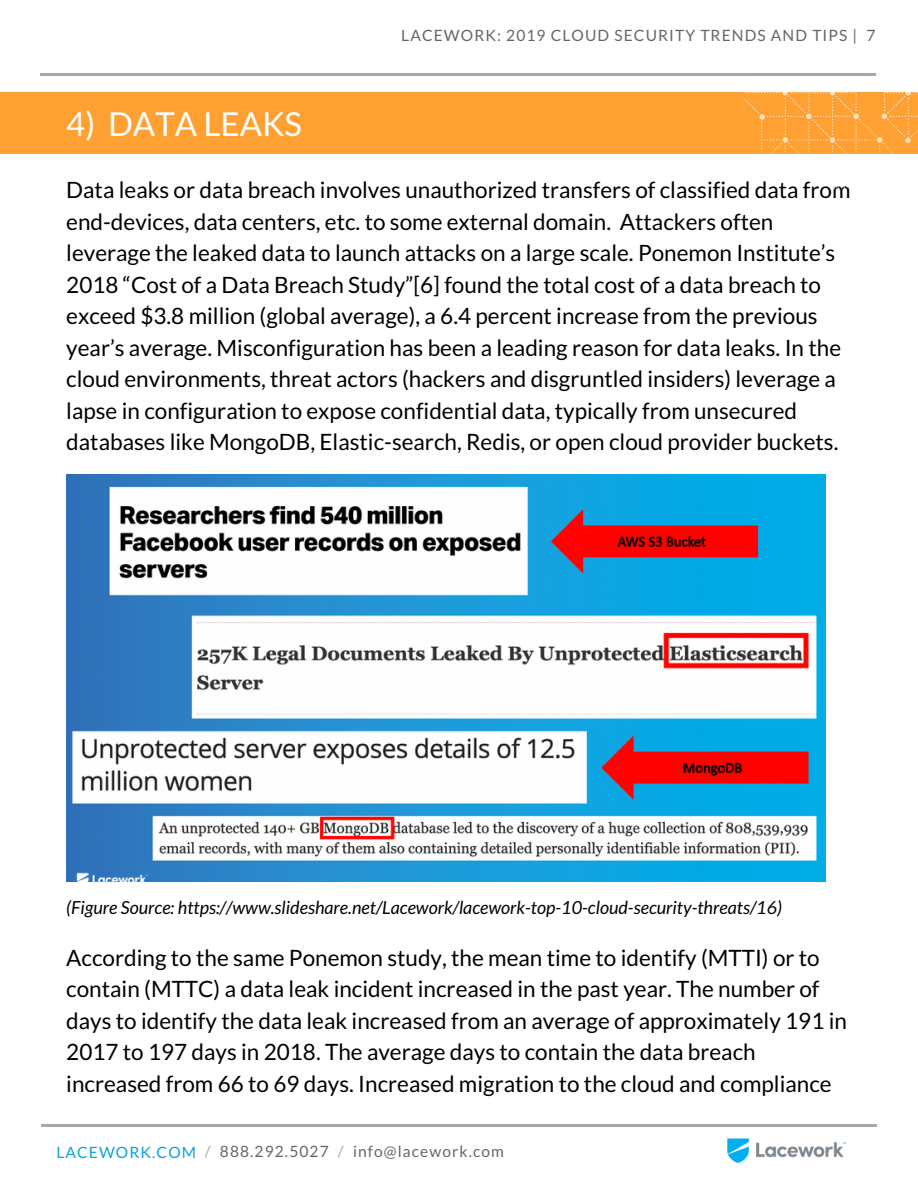
<style>
.page{position:relative;width:918px;height:1188px;background:#fff}
.page>*{position:absolute;margin:0;border:0;box-sizing:border-box;transform-origin:0 0}
.t1{font:33px "Lato";color:#fffffe}
.t2{font:22.5px/31.5px "Lato";color:#000}
.t3{font:italic 18px "Lato";color:#000}
.t4{font:15.6px "Lato";letter-spacing:.07em;color:#666}
.t5{font:15.6px "Lato";letter-spacing:.07em;color:#0ba3df}
.s1{color:#fff}
.s2{color:#a8a8a8}
</style>
<div class="page">
<hr style="left:40px;top:73px;width:835px;height:2px;background:#a8a8a8">
<img style="left:727px;top:1138px;width:119px;height:25px">
<hr style="left:41px;top:1124px;width:835px;height:2px;background:#a8a8a8">
<div style="left:0;top:92px;width:918px;height:62px;background:#ffa032"></div>
<img style="left:728px;top:74px;width:190px;height:80px">
<img style="left:66px;top:474px;width:760px;height:407px">
<h1 class="t1" style="left:66px;top:103px;width:237px">4) DATA LEAKS</h1>
<p class="t4" style="left:401px;top:25px;width:476px">LACEWORK: 2019 CLOUD SECURITY TRENDS AND TIPS | 7</p>
<p class="t2" style="left:66px;top:174px;width:786px">Data leaks or data breach involves unauthorized transfers of classified data from end-devices, data centers, etc. to some external domain. Attackers often leverage the leaked data to launch attacks on a large scale. Ponemon Institute’s 2018 “Cost of a Data Breach Study”[6] found the total cost of a data breach to exceed $3.8 million (global average), a 6.4 percent increase from the previous year’s average. Misconfiguration has been a leading reason for data leaks. In the cloud environments, threat actors (hackers and disgruntled insiders) leverage a lapse in configuration to expose confidential data, typically from unsecured databases like MongoDB, Elastic-search, Redis, or open cloud provider buckets.</p>
<p class="t3" style="left:66px;top:896px;width:717px">(Figure Source: https://www.slideshare.net/Lacework/lacework-top-10-cloud-security-threats/16)</p>
<p class="t2" style="left:66px;top:941px;width:782px">According to the same Ponemon study, the mean time to identify (MTTI) or to contain (MTTC) a data leak incident increased in the past year. The number of days to identify the data leak increased from an average of approximately 191 in 2017 to 197 days in 2018. The average days to contain the data breach increased from 66 to 69 days. Increased migration to the cloud and compliance</p>
<p class="t4" style="left:89px;top:1142px;width:416px"><span class="s1">lacework.com</span> <span class="s2">/</span> 888.292.5027 <span class="s2">/</span> info@lacework.com</p>
<p class="t5" style="left:56px;top:1142px;width:141px">LACEWORK.COM</p>
</div>
